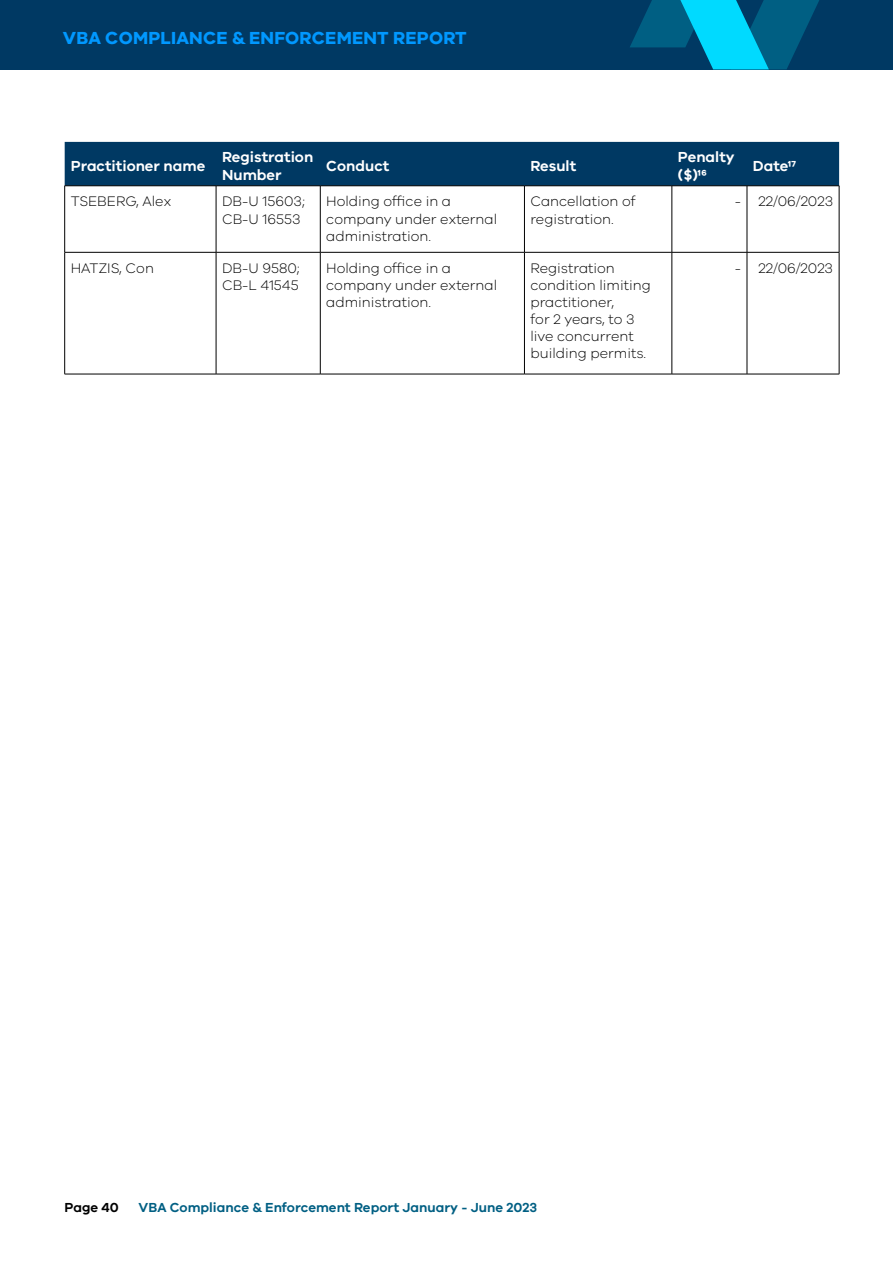
<style>
.page{position:relative;width:893px;height:1263px;background:#fff}
.page>*{position:absolute;margin:0;border:0;box-sizing:border-box;transform-origin:0 0}
.t1{font:700 18px "VIC";letter-spacing:.01em;color:#0098ff}
.t2{font:600 15px/18px "VIC";color:#fff}
.t3{font:300 14.25px/17.1px "VIC";color:#000}
.t4{font:600 13.5px "VIC";color:#005f83}
.t5{font:600 13.5px "VIC";color:#000}
</style>
<div class="page">
<div style="left:0;top:0;width:893px;height:69px;background:#003963"></div>
<svg style="left:630px;top:0;width:189px;height:69px"></svg>
<div style="left:65px;top:142px;width:774px;height:43px;background:#003963"></div>
<hr style="left:64px;top:185px;width:152px;height:1px;background:#000">
<hr style="left:216px;top:185px;width:104px;height:1px;background:#000">
<hr style="left:320px;top:185px;width:204px;height:1px;background:#000">
<hr style="left:524px;top:185px;width:148px;height:1px;background:#000">
<hr style="left:672px;top:185px;width:75px;height:1px;background:#000">
<hr style="left:747px;top:185px;width:92px;height:1px;background:#000">
<hr style="left:64px;top:252px;width:152px;height:1px;background:#000">
<hr style="left:216px;top:252px;width:104px;height:1px;background:#000">
<hr style="left:320px;top:252px;width:204px;height:1px;background:#000">
<hr style="left:524px;top:252px;width:148px;height:1px;background:#000">
<hr style="left:672px;top:252px;width:75px;height:1px;background:#000">
<hr style="left:747px;top:252px;width:92px;height:1px;background:#000">
<hr style="left:64px;top:374px;width:152px;height:1px;background:#000">
<hr style="left:216px;top:374px;width:104px;height:1px;background:#000">
<hr style="left:320px;top:374px;width:204px;height:1px;background:#000">
<hr style="left:524px;top:374px;width:148px;height:1px;background:#000">
<hr style="left:672px;top:374px;width:75px;height:1px;background:#000">
<hr style="left:747px;top:374px;width:92px;height:1px;background:#000">
<hr style="left:64px;top:186px;width:1px;height:66px;background:#000">
<hr style="left:216px;top:186px;width:1px;height:66px;background:#000">
<hr style="left:320px;top:186px;width:1px;height:66px;background:#000">
<hr style="left:524px;top:186px;width:1px;height:66px;background:#000">
<hr style="left:672px;top:186px;width:1px;height:66px;background:#000">
<hr style="left:747px;top:186px;width:1px;height:66px;background:#000">
<hr style="left:839px;top:186px;width:1px;height:66px;background:#000">
<hr style="left:64px;top:252px;width:1px;height:122px;background:#000">
<hr style="left:216px;top:252px;width:1px;height:122px;background:#000">
<hr style="left:320px;top:252px;width:1px;height:122px;background:#000">
<hr style="left:524px;top:252px;width:1px;height:122px;background:#000">
<hr style="left:672px;top:252px;width:1px;height:122px;background:#000">
<hr style="left:747px;top:252px;width:1px;height:122px;background:#000">
<hr style="left:839px;top:252px;width:1px;height:122px;background:#000">
<p class="t1" style="left:63px;top:27px;width:405px">VBA COMPLIANCE &amp; ENFORCEMENT REPORT</p>
<p class="t2" style="left:71px;top:157px;width:136px">Practitioner name</p>
<p class="t2" style="left:222px;top:148px;width:93px">Registration<br>Number</p>
<p class="t2" style="left:326px;top:157px;width:65px">Conduct</p>
<p class="t2" style="left:530px;top:157px;width:47px">Result</p>
<p class="t2" style="left:678px;top:148px;width:58px">Penalty ($)16</p>
<p class="t2" style="left:753px;top:157px;width:45px">Date17</p>
<p class="t3" style="left:71px;top:193px;width:102px">TSEBERG, Alex</p>
<p class="t3" style="left:222px;top:193px;width:84px">DB-U 15603;<br>CB-U 16553</p>
<p class="t3" style="left:326px;top:193px;width:172px">Holding office in a company under external administration.</p>
<p class="t3" style="left:530px;top:193px;width:107px">Cancellation of registration.</p>
<p class="t3" style="left:735px;top:193px;width:100px">- 22/06/2023</p>
<p class="t3" style="left:71px;top:259px;width:85px">HATZIS, Con</p>
<p class="t3" style="left:222px;top:259px;width:79px">DB-U 9580;<br>CB-L 41545</p>
<p class="t3" style="left:326px;top:259px;width:172px">Holding office in a company under external administration.</p>
<p class="t3" style="left:530px;top:259px;width:122px">Registration condition limiting practitioner,<br>for 2 years, to 3 live concurrent building permits.</p>
<p class="t3" style="left:735px;top:259px;width:100px">- 22/06/2023</p>
<p class="t5" style="left:64px;top:1199px;width:56px">Page 40</p>
<p class="t4" style="left:139px;top:1199px;width:400px">VBA Compliance &amp; Enforcement Report January - June 2023</p>
</div>
